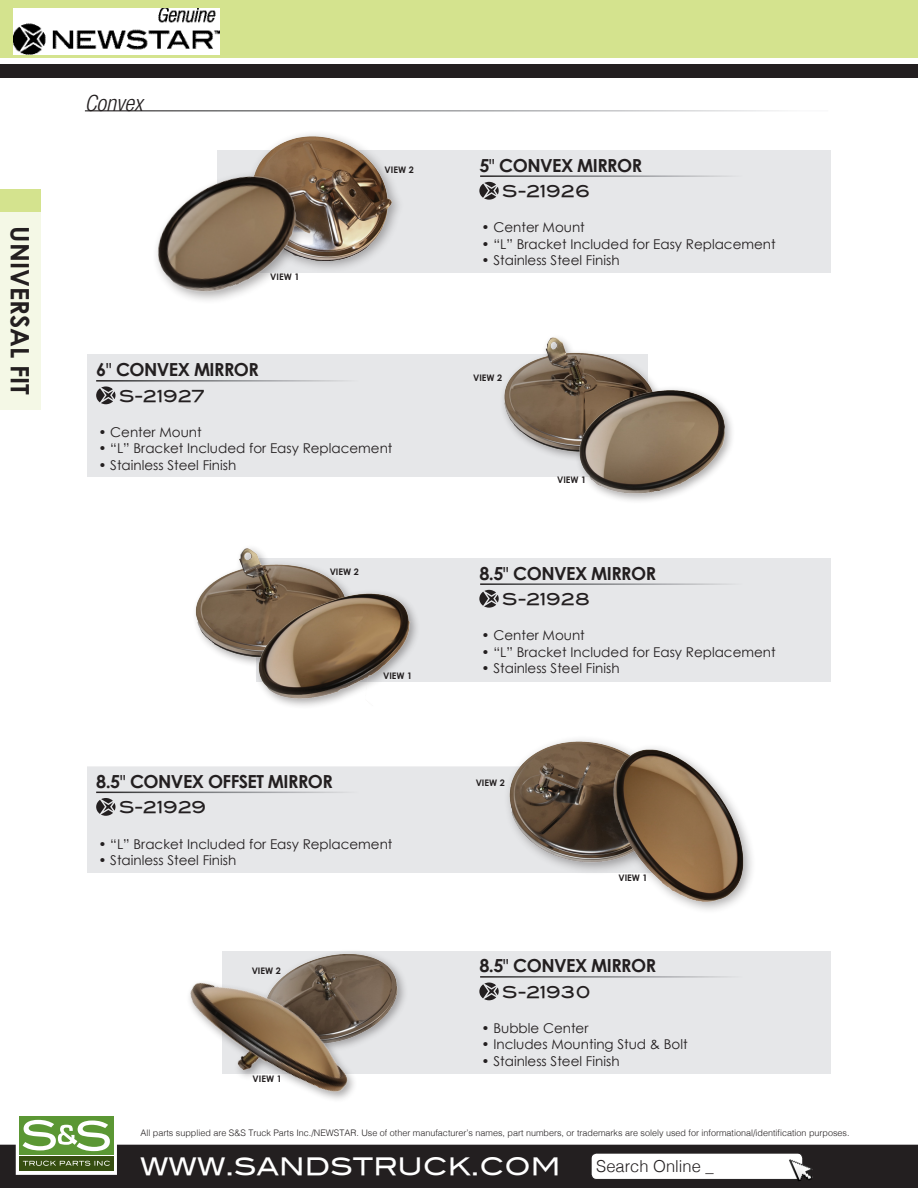
<style>
.page{position:relative;width:918px;height:1188px;background:#fff}
.page>*{position:absolute;margin:0;border:0;box-sizing:border-box;transform-origin:0 0}
.t1{font:700 25.5px "Century Gothic";color:#231f20}
.t2{font:24px "Blair Md ITCTT Medium";color:#fff}
.t3{font:italic 300 condensed 22.5px "Helvetica Neue LT Std";color:#231f20}
.t4{font:700 18px "Century Gothic";letter-spacing:-.03em;color:#231f20}
.t5{font:16.5px "Blair Md ITCTT Medium";color:#231f20}
.t6{font:300 16.5px "Helvetica";color:#231f20}
.t7{font:13.5px "Century Gothic";color:#231f20}
.t8{font:300 9px "Helvetica";color:#231f20}
.t9{font:700 9px "Century Gothic";color:#231f20}
.s1{font-family:"Helvetica";font-weight:400}
</style>
<div class="page">
<div style="left:0;top:0;width:918px;height:58px;background:#d4e38e"></div>
<div style="left:19px;top:1116px;width:95px;height:39px;background:#5b9734"></div>
<svg style="left:0;top:1120px;width:918px;height:68px"></svg>
<div style="left:591px;top:1153px;width:212px;height:26px;background:#fff;border-radius:5px"></div>
<div style="left:591px;top:1153px;width:212px;height:27px;border:1px solid #231f20;border-radius:5px"></div>
<img style="left:788px;top:1158px;width:25px;height:24px">
<div style="left:0;top:65px;width:918px;height:13px;background:#231f20"></div>
<img style="left:14px;top:8px;width:206px;height:47px">
<div style="left:0;top:189px;width:40px;height:23px;background:#d4e38e"></div>
<div style="left:0;top:212px;width:40px;height:198px;background:#f4f8e6"></div>
<div style="left:87px;top:355px;width:561px;height:122px;background:#e6e7e9"></div>
<hr style="left:96px;top:380px;width:266px;height:2px;background:#fff">
<svg style="left:96px;top:386px;width:20px;height:18px"></svg>
<div style="left:499px;top:333px;width:166px;height:130px;background:#231f20;opacity:.39"></div>
<img style="left:502px;top:337px;width:153px;height:115px">
<div style="left:575px;top:385px;width:161px;height:119px;background:#231f20;opacity:.39"></div>
<img style="left:575px;top:388px;width:154px;height:108px">
<div style="left:257px;top:558px;width:574px;height:124px;background:#e6e7e9"></div>
<svg style="left:479px;top:590px;width:20px;height:18px"></svg>
<hr style="left:480px;top:583px;width:266px;height:2px;background:#fff">
<div style="left:191px;top:544px;width:167px;height:124px;background:#231f20;opacity:.39"></div>
<img style="left:191px;top:544px;width:162px;height:118px">
<div style="left:254px;top:589px;width:167px;height:124px;background:#231f20;opacity:.39"></div>
<img style="left:257px;top:589px;width:155px;height:116px">
<div style="left:222px;top:951px;width:609px;height:123px;background:#e6e7e9"></div>
<svg style="left:479px;top:983px;width:20px;height:17px"></svg>
<hr style="left:480px;top:976px;width:266px;height:2px;background:#fff">
<div style="left:260px;top:949px;width:148px;height:106px;background:#231f20;opacity:.39"></div>
<img style="left:260px;top:949px;width:141px;height:95px">
<img style="left:167px;top:954px;width:198px;height:172px">
<div style="left:218px;top:150px;width:613px;height:123px;background:#e6e7e9"></div>
<svg style="left:479px;top:182px;width:20px;height:18px"></svg>
<hr style="left:480px;top:175px;width:266px;height:2px;background:#fff">
<div style="left:244px;top:130px;width:160px;height:144px;background:#231f20;opacity:.39"></div>
<img style="left:249px;top:135px;width:144px;height:130px">
<div style="left:151px;top:170px;width:173px;height:135px;background:#231f20;opacity:.39"></div>
<img style="left:151px;top:164px;width:168px;height:141px">
<div style="left:87px;top:766px;width:417px;height:107px;background:#e6e7e9"></div>
<hr style="left:96px;top:792px;width:266px;height:1px;background:#fff">
<svg style="left:96px;top:798px;width:20px;height:18px"></svg>
<div style="left:504px;top:735px;width:170px;height:140px;background:#231f20;opacity:.39"></div>
<img style="left:508px;top:739px;width:98px;height:125px">
<div style="left:607px;top:743px;width:149px;height:172px;background:#231f20;opacity:.39"></div>
<img style="left:606px;top:738px;width:142px;height:166px">
<p class="t1" style="left:36px;top:226px;width:170px;rotate:90deg">UNIVERSAL FIT</p>
<h3 class="t3" style="left:85px;top:90px;width:59px">Convex</h3>
<p class="t9" style="left:270px;top:271px;width:31px">VIEW 1</p>
<p class="t4" style="left:96px;top:359px;width:164px">6<span class="s1">"</span> CONVEX MIRROR</p>
<p class="t5" style="left:119px;top:382px;width:87px">S-21927</p>
<p class="t9" style="left:385px;top:164px;width:31px">VIEW 2</p>
<p class="t7" style="left:98px;top:424px;width:105px">• Center Mount</p>
<p class="t7" style="left:98px;top:440px;width:296px">• “L” Bracket Included for Easy Replacement</p>
<p class="t7" style="left:98px;top:456px;width:140px">• Stainless Steel Finish</p>
<p class="t9" style="left:330px;top:566px;width:31px">VIEW 2</p>
<p class="t4" style="left:96px;top:770px;width:238px">8.5<span class="s1">"</span> CONVEX OFFSET MIRROR</p>
<p class="t5" style="left:119px;top:794px;width:89px">S-21929</p>
<p class="t9" style="left:383px;top:670px;width:31px">VIEW 1</p>
<p class="t7" style="left:98px;top:836px;width:296px">• “L” Bracket Included for Easy Replacement</p>
<p class="t7" style="left:98px;top:852px;width:140px">• Stainless Steel Finish</p>
<p class="t9" style="left:252px;top:965px;width:31px">VIEW 2</p>
<p class="t9" style="left:253px;top:1073px;width:31px">VIEW 1</p>
<p class="t4" style="left:479px;top:154px;width:164px">5<span class="s1">"</span> CONVEX MIRROR</p>
<p class="t5" style="left:502px;top:178px;width:89px">S-21926</p>
<p class="t7" style="left:482px;top:219px;width:105px">• Center Mount</p>
<p class="t7" style="left:482px;top:236px;width:296px">• “L” Bracket Included for Easy Replacement</p>
<p class="t7" style="left:482px;top:252px;width:140px">• Stainless Steel Finish</p>
<p class="t9" style="left:473px;top:373px;width:31px">VIEW 2</p>
<p class="t9" style="left:557px;top:474px;width:31px">VIEW 1</p>
<p class="t4" style="left:479px;top:562px;width:178px">8.5<span class="s1">"</span> CONVEX MIRROR</p>
<p class="t5" style="left:502px;top:586px;width:89px">S-21928</p>
<p class="t7" style="left:482px;top:627px;width:105px">• Center Mount</p>
<p class="t7" style="left:482px;top:644px;width:296px">• “L” Bracket Included for Easy Replacement</p>
<p class="t7" style="left:482px;top:660px;width:140px">• Stainless Steel Finish</p>
<p class="t9" style="left:476px;top:777px;width:31px">VIEW 2</p>
<p class="t9" style="left:618px;top:873px;width:31px">VIEW 1</p>
<p class="t4" style="left:479px;top:955px;width:178px">8.5<span class="s1">"</span> CONVEX MIRROR</p>
<p class="t5" style="left:502px;top:978px;width:90px">S-21930</p>
<p class="t7" style="left:482px;top:1020px;width:108px">• Bubble Center</p>
<p class="t7" style="left:482px;top:1036px;width:208px">• Includes Mounting Stud &amp; Bolt</p>
<p class="t7" style="left:482px;top:1052px;width:140px">• Stainless Steel Finish</p>
<p class="t8" style="left:140px;top:1125px;width:711px">All parts supplied are S&amp;S Truck Parts Inc./NEWSTAR. Use of other manufacturer’s names, part numbers, or trademarks are solely used for informational/identification purposes.</p>
<h2 class="t2" style="left:140px;top:1147px;width:422px">WWW.SANDSTRUCK.COM</h2>
<p class="t6" style="left:596px;top:1152px;width:119px">Search Online _</p>
</div>
